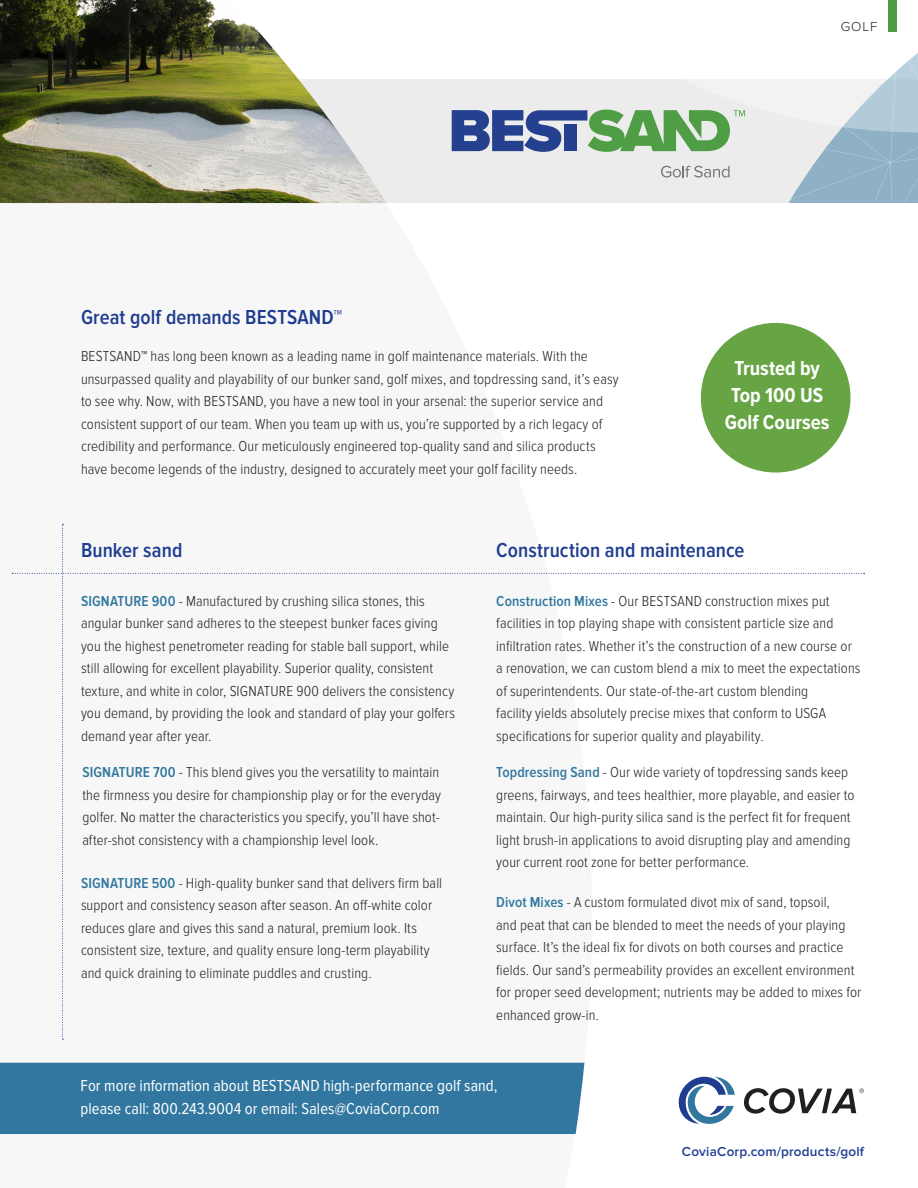
<style>
.page{position:relative;width:918px;height:1188px;background:#fff}
.page>*{position:absolute;margin:0;border:0;box-sizing:border-box;transform-origin:0 0}
.t1{font:600 21px "Proxima Nova Cond";letter-spacing:.005em;color:#1f3c91}
.t2{font:700 21px/27px "Proxima Nova Cond";color:#fff;text-align:center}
.t3{font:16.5px/22.5px "Proxima Nova Cond";letter-spacing:.005em;color:#fff}
.t4{font:300 15px/22.5px "Proxima Nova Cond";letter-spacing:.005em;color:#231f20}
.t5{font:600 13.5px "Proxima Nova";letter-spacing:.015em;color:#1f3c91}
.t6{font:300 13.5px "Proxima Nova";color:#231f20}
.s1{font-weight:600;color:#32779f}
</style>
<div class="page">
<div style="left:0;top:1063px;width:584px;height:71px;background:#32779f"></div>
<div style="left:0;top:79px;width:918px;height:123px;background:#ececec"></div>
<img style="left:0;top:0;width:386px;height:203px">
<div style="left:701px;top:323px;width:150px;height:150px;background:#67a443;border-radius:50%"></div>
<svg style="left:679px;top:1077px;width:56px;height:47px"></svg>
<svg style="left:744px;top:1088px;width:120px;height:26px"></svg>
<svg style="left:452px;top:0;width:466px;height:202px"></svg>
<div style="left:564px;top:125px;width:13px;height:26px;background:#24408f"></div>
<p class="t6" style="left:841px;top:19px;width:38px">GOLF</p>
<p class="t1" style="left:81px;top:305px;width:263px">Great golf demands BESTSAND™</p>
<p class="t4" style="left:81px;top:345px;width:539px">BESTSAND™ has long been known as a leading name in golf maintenance materials. With the unsurpassed quality and playability of our bunker sand, golf mixes, and topdressing sand, it’s easy to see why. Now, with BESTSAND, you have a new tool in your arsenal: the superior service and consistent support of our team. When you team up with us, you’re supported by a rich legacy of credibility and performance. Our meticulously engineered top-quality sand and silica products have become legends of the industry, designed to accurately meet your golf facility needs.</p>
<p class="t2" style="left:725px;top:356px;width:106px">Trusted by<br>Top 100 US<br>Golf Courses</p>
<p class="t1" style="left:81px;top:539px;width:103px">Bunker sand</p>
<p class="t1" style="left:496px;top:539px;width:250px">Construction and maintenance</p>
<p class="t4" style="left:81px;top:590px;width:376px"><span class="s1">SIGNATURE 900</span> - Manufactured by crushing silica stones, this angular bunker sand adheres to the steepest bunker faces giving you the highest penetrometer reading for stable ball support, while still allowing for excellent playability. Superior quality, consistent texture, and white in color, SIGNATURE 900 delivers the consistency you demand, by providing the look and standard of play your golfers demand year after year.</p>
<p class="t4" style="left:496px;top:590px;width:366px"><span class="s1">Construction Mixes</span> - Our BESTSAND construction mixes put facilities in top playing shape with consistent particle size and infiltration rates. Whether it’s the construction of a new course or a renovation, we can custom blend a mix to meet the expectations of superintendents. Our state-of-the-art custom blending<br>facility yields absolutely precise mixes that conform to USGA specifications for superior quality and playability.</p>
<p class="t4" style="left:496px;top:761px;width:360px"><span class="s1">Topdressing Sand</span> - Our wide variety of topdressing sands keep greens, fairways, and tees healthier, more playable, and easier to maintain. Our high-purity silica sand is the perfect fit for frequent light brush-in applications to avoid disrupting play and amending your current root zone for better performance.</p>
<p class="t4" style="left:496px;top:891px;width:367px"><span class="s1">Divot Mixes</span> - A custom formulated divot mix of sand, topsoil,<br>and peat that can be blended to meet the needs of your playing surface. It’s the ideal fix for divots on both courses and practice fields. Our sand’s permeability provides an excellent environment for proper seed development; nutrients may be added to mixes for enhanced grow-in.</p>
<p class="t4" style="left:82px;top:761px;width:360px;text-align:justify"><span class="s1">SIGNATURE 700</span> - This blend gives you the versatility to maintain the firmness you desire for championship play or for the everyday golfer. No matter the characteristics you specify, you’ll have shot&shy;after-shot consistency with a championship level look.</p>
<p class="t4" style="left:81px;top:872px;width:363px"><span class="s1">SIGNATURE 500</span> - High-quality bunker sand that delivers firm ball support and consistency season after season. An off-white color reduces glare and gives this sand a natural, premium look. Its consistent size, texture, and quality ensure long-term playability and quick draining to eliminate puddles and crusting.</p>
<p class="t3" style="left:81px;top:1075px;width:419px">For more information about BESTSAND high-performance golf sand, please call: 800.243.9004 or email: Sales@CoviaCorp.com</p>
<p class="t5" style="left:682px;top:1144px;width:184px">CoviaCorp.com/products/golf</p>
</div>
